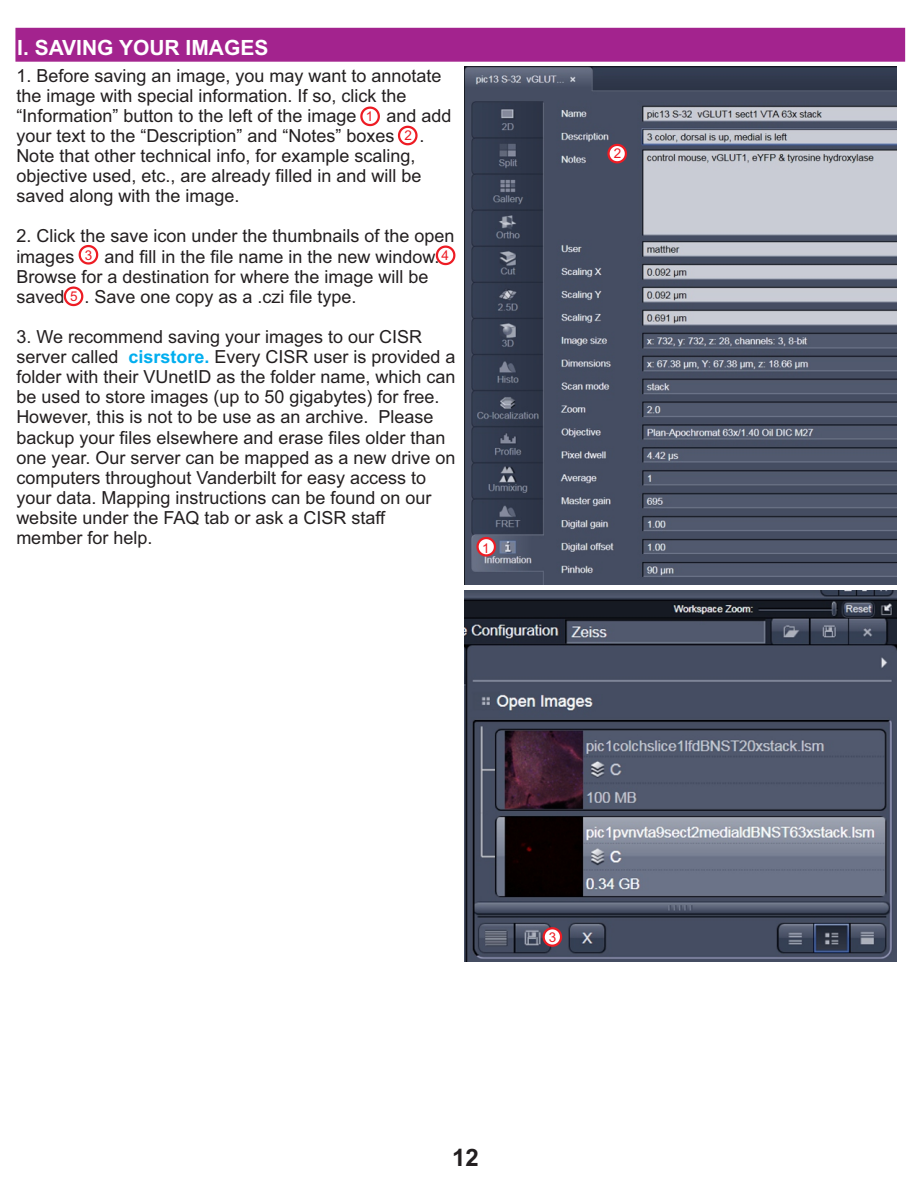
<style>
.page{position:relative;width:918px;height:1188px;background:#fff}
.page>*{position:absolute;margin:0;border:0;box-sizing:border-box;transform-origin:0 0}
.t1{font:700 24px "Arial";color:#231f20}
.t2{font:700 21px "Arial";color:#fff}
.t3{font:18px/20.1px "Arial";color:#231f20}
.t4{font:13.5px "Arial";color:#ed1c24}
.s1{font-weight:700;color:#00aeef}
</style>
<div class="page">
<div style="left:15px;top:27px;width:891px;height:35px;background:#a3238e"></div>
<svg style="left:360px;top:107px;width:20px;height:19px"></svg>
<svg style="left:398px;top:126px;width:20px;height:19px"></svg>
<img style="left:465px;top:66px;width:432px;height:519px">
<svg style="left:476px;top:537px;width:20px;height:20px"></svg>
<svg style="left:607px;top:144px;width:20px;height:19px"></svg>
<svg style="left:79px;top:245px;width:19px;height:20px"></svg>
<svg style="left:436px;top:246px;width:19px;height:19px"></svg>
<img style="left:465px;top:591px;width:432px;height:370px">
<svg style="left:543px;top:927px;width:19px;height:20px"></svg>
<svg style="left:64px;top:287px;width:19px;height:19px"></svg>
<p class="t2" style="left:17px;top:40px;width:253px">I. SAVING YOUR IMAGES</p>
<p class="t3" style="left:16px;top:67px;width:427px">1. Before saving an image, you may want to annotate the image with special information. If so, click the “Information” button to the left of the image</p>
<p class="t3" style="left:16px;top:107px;width:437px;text-indent:370px">and add your text to the “Description” and “Notes” boxes</p>
<p class="t4" style="left:366px;top:111px;width:9px">1</p>
<p class="t4" style="left:404px;top:131px;width:9px">2</p>
<p class="t3" style="left:419px;top:127px;width:7px">.</p>
<p class="t3" style="left:16px;top:147px;width:407px">Note that other technical info, for example scaling, objective used, etc., are already filled in and will be saved along with the image.</p>
<p class="t3" style="left:16px;top:228px;width:440px">2. Click the save icon under the thumbnails of the open images</p>
<p class="t3" style="left:16px;top:248px;width:425px;text-indent:88px">and fill in the file name in the new window.<br>Browse for a destination for where the image will be saved . Save one copy as a .czi file type.</p>
<p class="t3" style="left:16px;top:328px;width:441px">3. We recommend saving your images to our CISR server called <span class="s1">cisrstore.</span> Every CISR user is provided a folder with their VUnetID as the folder name, which can be used to store images (up to 50 gigabytes) for free.<br>However, this is not to be use as an archive. Please backup your files elsewhere and erase files older than one year. Our server can be mapped as a new drive on computers throughout Vanderbilt for easy access to your data. Mapping instructions can be found on our website under the FAQ tab or ask a CISR staff member for help.</p>
<p class="t4" style="left:85px;top:250px;width:9px">3</p>
<p class="t4" style="left:441px;top:250px;width:9px">4</p>
<p class="t4" style="left:70px;top:291px;width:9px">5</p>
<p class="t4" style="left:482px;top:543px;width:9px">1</p>
<p class="t4" style="left:614px;top:149px;width:9px">2</p>
<p class="t4" style="left:549px;top:932px;width:9px">3</p>
<h1 class="t1" style="left:452px;top:1148px;width:28px">12</h1>
</div>
